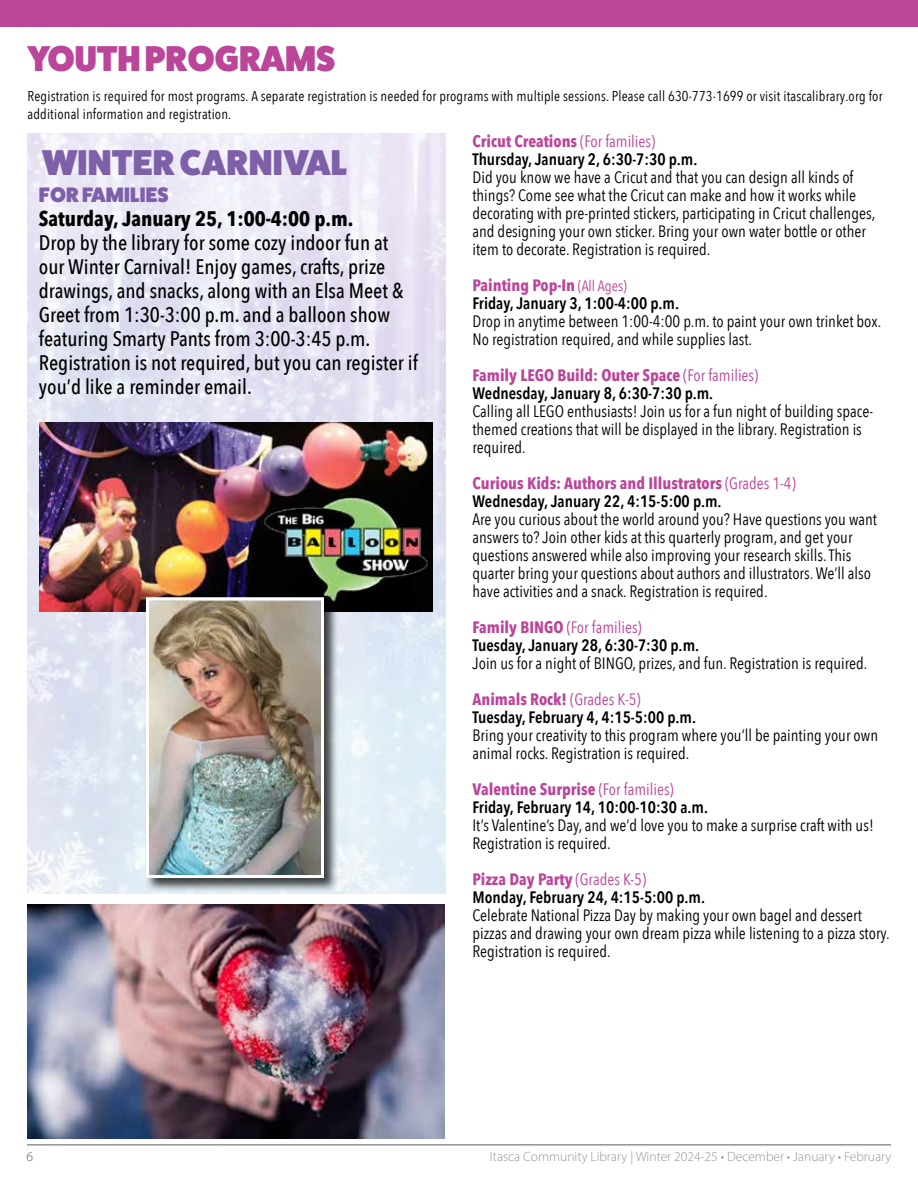
<style>
.page{position:relative;width:918px;height:1188px;background:#fff}
.page>*{position:absolute;margin:0;border:0;box-sizing:border-box;transform-origin:0 0}
.t1{font:800 36px "Fat Frank";letter-spacing:.01em;color:#7e60a9}
.t2{font:800 36px "Fat Frank";color:#bb4599}
.t3{font:500 21px/24px "Avenir Next Condensed";color:#000}
.t4{font:700 21px "Avenir Next Condensed";color:#000}
.t5{font:800 21px "Fat Frank";letter-spacing:.01em;color:#7e60a9}
.t6{font:16.5px/18px "Avenir Next Condensed";color:#000}
.t7{font:600 16.5px/18px "Avenir Next Condensed";color:#000}
.t8{font:700 16.5px/18px "Avenir Next Condensed";color:#bb4599}
.t9{font:14.25px/18px "Avenir Next Condensed";letter-spacing:.01em;color:#000}
.t10{font:300 13.5px "Myriad Pro";color:#939598}
.s1{font-weight:700;color:#bb4599}
.s2{font-weight:400;color:#bb4599}
.s3{font-weight:400;font-size:15px;color:#bb4599}
.s4{font-weight:400}
.s5{font-weight:600;color:#000}
.s6{color:#bb4599}
</style>
<div class="page">
<hr style="left:27px;top:1144px;width:864px;height:1px;background:#939598">
<div style="left:0;top:0;width:918px;height:27px;background:#bb4599"></div>
<img style="left:27px;top:134px;width:419px;height:759px">
<img style="left:28px;top:905px;width:417px;height:234px">
<img style="left:39px;top:422px;width:393px;height:189px">
<div style="left:144px;top:596px;width:195px;height:297px;background:#000;opacity:.75"></div>
<img style="left:150px;top:601px;width:170px;height:273px">
<div style="left:146px;top:597px;width:178px;height:281px;border:3px solid #fff"></div>
<h1 class="t2" style="left:28px;top:38px;width:309px">YOUTH PROGRAMS</h1>
<p class="t9" style="left:27px;top:86px;width:857px">Registration is required for most programs. A separate registration is needed for programs with multiple sessions. Please call 630-773-1699 or visit itascalibrary.org for additional information and registration.</p>
<p class="t7" style="left:472px;top:132px;width:226px"><span class="s1">Cricut Creations</span> <span class="s2">(For families)<br></span>Thursday, January 2, 6:30-7:30 p.m.</p>
<p class="t6" style="left:472px;top:168px;width:404px">Did you know we have a Cricut and that you can design all kinds of things? Come see what the Cricut can make and how it works while decorating with pre-printed stickers, participating in Cricut challenges, and designing your own sticker. Bring your own water bottle or other item to decorate. Registration is required.</p>
<p class="t7" style="left:472px;top:276px;width:208px"><span class="s1">Painting Pop-In</span> <span class="s3">(All Ages)<br></span>Friday, January 3, 1:00-4:00 p.m.</p>
<p class="t6" style="left:472px;top:312px;width:410px">Drop in anytime between 1:00-4:00 p.m. to paint your own trinket box.<br>No registration required, and while supplies last.</p>
<p class="t7" style="left:472px;top:366px;width:287px"><span class="s1">Family LEGO Build: Outer Space</span> <span class="s2">(For families)<br></span>Wednesday, January 8, 6:30-7:30 p.m.</p>
<p class="t6" style="left:472px;top:402px;width:402px">Calling all LEGO enthusiasts! Join us for a fun night of building space&shy;themed creations that will be displayed in the library. Registration is required.</p>
<p class="t8" style="left:472px;top:474px;width:325px">Curious Kids: Authors and Illustrators <span class="s4">(Grades 1-4)<br></span><span class="s5">Wednesday, January 22, 4:15-5:00 p.m.</span></p>
<p class="t6" style="left:472px;top:510px;width:406px">Are you curious about the world around you? Have questions you want answers to? Join other kids at this quarterly program, and get your questions answered while also improving your research skills. This quarter bring your questions about authors and illustrators. We’ll also have activities and a snack. Registration is required.</p>
<p class="t7" style="left:472px;top:618px;width:228px"><span class="s1">Family BINGO</span> <span class="s2">(For families)<br></span>Tuesday, January 28, 6:30-7:30 p.m.</p>
<p class="t6" style="left:472px;top:645px;width:397px;line-height:36px">Join us for a night of BINGO, prizes, and fun. Registration is required.<br><span class="s1">Animals Rock!</span> <span class="s6">(Grades K-5)</span></p>
<p class="t7" style="left:472px;top:708px;width:225px">Tuesday, February 4, 4:15-5:00 p.m.</p>
<p class="t6" style="left:472px;top:726px;width:407px">Bring your creativity to this program where you’ll be painting your own animal rocks. Registration is required.</p>
<p class="t7" style="left:472px;top:780px;width:237px"><span class="s1">Valentine Surprise</span> <span class="s2">(For families)<br></span>Friday, February 14, 10:00-10:30 a.m.</p>
<p class="t6" style="left:472px;top:816px;width:403px">It’s Valentine’s Day, and we’d love you to make a surprise craft with us!<br>Registration is required.</p>
<p class="t7" style="left:472px;top:870px;width:234px"><span class="s1">Pizza Day Party</span> <span class="s2">(Grades K-5)<br></span>Monday, February 24, 4:15-5:00 p.m.</p>
<p class="t6" style="left:472px;top:906px;width:419px">Celebrate National Pizza Day by making your own bagel and dessert pizzas and drawing your own dream pizza while listening to a pizza story.<br>Registration is required.</p>
<h1 class="t1" style="left:42px;top:142px;width:306px">WINTER CARNIVAL</h1>
<p class="t5" style="left:39px;top:183px;width:131px">FOR FAMILIES</p>
<p class="t4" style="left:39px;top:205px;width:316px">Saturday, January 25, 1:00-4:00 p.m.</p>
<p class="t3" style="left:39px;top:230px;width:381px">Drop by the library for some cozy indoor fun at our Winter Carnival! Enjoy games, crafts, prize drawings, and snacks, along with an Elsa Meet &amp; Greet from 1:30-3:00 p.m. and a balloon show featuring Smarty Pants from 3:00-3:45 p.m.<br>Registration is not required, but you can register if you’d like a reminder email.</p>
<p class="t10" style="left:27px;top:1148px;width:8px">6</p>
<p class="t10" style="left:490px;top:1148px;width:403px">Itasca Community Library | Winter 2024-25 • December • January • February</p>
</div>
